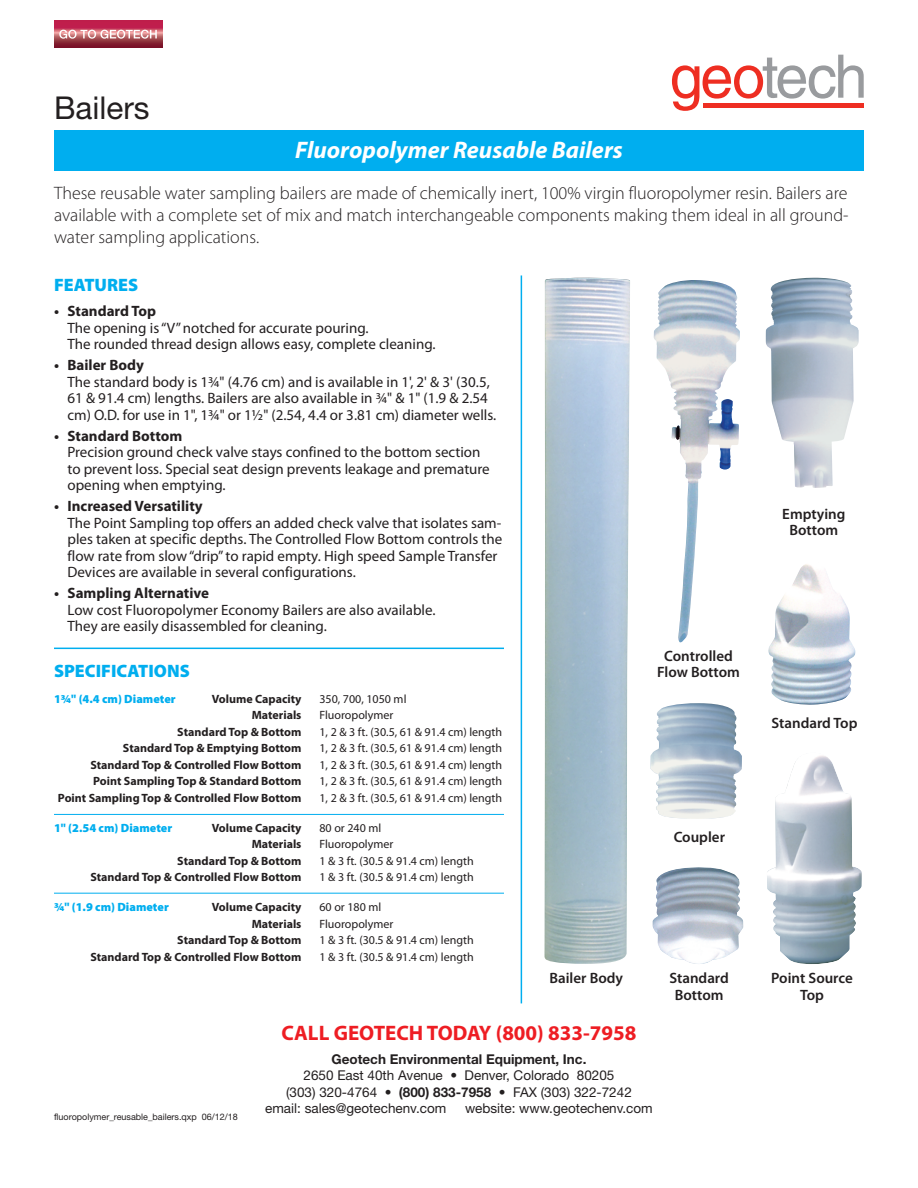
<style>
.page{position:relative;width:918px;height:1188px;background:#fff}
.page>*{position:absolute;margin:0;border:0;box-sizing:border-box;transform-origin:0 0}
.t1{font:31.5px "Helvetica Neue";color:#231f20}
.t2{font:italic 700 24px "Myriad Pro";color:#fff}
.t3{font:700 21px "Myriad Pro";color:#ee1d23}
.t4{font:300 18px/21.6px "Myriad Pro";color:#231f20;text-align:justify}
.t5{font:900 18px "Myriad Pro";color:#00aeef}
.t6{font:15px/16.5px "Myriad Pro";color:#231f20}
.t7{font:600 15px/16.5px "Myriad Pro";color:#231f20;text-align:center}
.t8{font:13.5px "Helvetica Neue";color:#231f20}
.t9{font:700 13.5px "Helvetica Neue";color:#231f20}
.t10{font:12px "Myriad Pro";color:#231f20}
.t11{font:700 12px "Myriad Pro";color:#231f20}
.t12{font:900 12px "Myriad Pro";color:#00aeef}
.t13{font:9px "Helvetica Neue";color:#231f20}
.s1{font-weight:700}
</style>
<div class="page">
<svg style="left:672px;top:55px;width:192px;height:56px"></svg>
<div style="left:703px;top:103px;width:161px;height:5px;background:#ee2e22"></div>
<div style="left:54px;top:130px;width:810px;height:41px;background:#00aeef"></div>
<svg style="left:54px;top:21px;width:108px;height:27px;background:#a52845"></svg>
<svg style="left:59px;top:30px;width:98px;height:9px"></svg>
<hr style="left:54px;top:648px;width:450px;height:1px;background:#00aeef">
<hr style="left:521px;top:275px;width:1px;height:728px;background:#00aeef">
<img style="left:544px;top:278px;width:86px;height:686px">
<img style="left:671px;top:280px;width:69px;height:362px">
<img style="left:650px;top:703px;width:92px;height:116px">
<img style="left:652px;top:867px;width:92px;height:97px">
<img style="left:766px;top:278px;width:93px;height:210px">
<img style="left:768px;top:564px;width:88px;height:141px">
<img style="left:767px;top:755px;width:95px;height:209px">
<hr style="left:54px;top:814px;width:450px;height:1px;background:#00aeef">
<hr style="left:54px;top:893px;width:450px;height:1px;background:#00aeef">
<p class="t1" style="left:54px;top:96px;width:97px">Bailers</p>
<p class="t2" style="left:295px;top:135px;width:329px">Fluoropolymer Reusable Bailers</p>
<p class="t4" style="left:54px;top:184px;width:796px">These reusable water sampling bailers are made of chemically inert, 100% virgin fluoropolymer resin. Bailers are available with a complete set of mix and match interchangeable components making them ideal in all ground&shy;water sampling applications.</p>
<p class="t5" style="left:54px;top:274px;width:86px">FEATURES</p>
<p class="t6" style="left:68px;top:304px;width:370px;text-indent:-14px"><span class="s1">• Standard Top<br></span>The opening is “V” notched for accurate pouring.<br>The rounded thread design allows easy, complete cleaning.</p>
<p class="t6" style="left:68px;top:358px;width:430px;text-indent:-14px"><span class="s1">• Bailer Body<br></span>The standard body is 1¾" (4.76 cm) and is available in 1', 2' &amp; 3' (30.5, 61 &amp; 91.4 cm) lengths. Bailers are also available in ¾" &amp; 1" (1.9 &amp; 2.54 cm) O.D. for use in 1", 1¾" or 1½" (2.54, 4.4 or 3.81 cm) diameter wells.</p>
<p class="t6" style="left:68px;top:429px;width:424px;text-indent:-14px"><span class="s1">• Standard Bottom<br></span>Precision ground check valve stays confined to the bottom section to prevent loss. Special seat design prevents leakage and premature opening when emptying.</p>
<p class="t6" style="left:68px;top:499px;width:436px;text-indent:-14px"><span class="s1">• Increased Versatility<br></span>The Point Sampling top offers an added check valve that isolates sam&shy;ples taken at specific depths. The Controlled Flow Bottom controls the flow rate from slow “drip” to rapid empty. High speed Sample Transfer Devices are available in several configurations.</p>
<p class="t6" style="left:68px;top:586px;width:370px;text-indent:-14px"><span class="s1">• Sampling Alternative<br></span>Low cost Fluoropolymer Economy Bailers are also available.<br>They are easily disassembled for cleaning.</p>
<p class="t5" style="left:54px;top:661px;width:137px">SPECIFICATIONS</p>
<p class="t12" style="left:54px;top:692px;width:123px">1¾" (4.4 cm) Diameter</p>
<p class="t11" style="left:212px;top:694px;width:91px">Volume Capacity</p>
<p class="t10" style="left:320px;top:694px;width:88px">350, 700, 1050 ml</p>
<p class="t11" style="left:252px;top:711px;width:51px">Materials</p>
<p class="t10" style="left:320px;top:711px;width:75px">Fluoropolymer</p>
<p class="t11" style="left:177px;top:727px;width:126px">Standard Top &amp; Bottom</p>
<p class="t10" style="left:320px;top:727px;width:184px">1, 2 &amp; 3 ft. (30.5, 61 &amp; 91.4 cm) length</p>
<p class="t11" style="left:123px;top:744px;width:180px">Standard Top &amp; Emptying Bottom</p>
<p class="t10" style="left:320px;top:744px;width:184px">1, 2 &amp; 3 ft. (30.5, 61 &amp; 91.4 cm) length</p>
<p class="t11" style="left:90px;top:760px;width:213px">Standard Top &amp; Controlled Flow Bottom</p>
<p class="t10" style="left:320px;top:760px;width:184px">1, 2 &amp; 3 ft. (30.5, 61 &amp; 91.4 cm) length</p>
<p class="t11" style="left:93px;top:777px;width:210px">Point Sampling Top &amp; Standard Bottom</p>
<p class="t10" style="left:320px;top:777px;width:184px">1, 2 &amp; 3 ft. (30.5, 61 &amp; 91.4 cm) length</p>
<p class="t11" style="left:58px;top:793px;width:245px">Point Sampling Top &amp; Controlled Flow Bottom</p>
<p class="t10" style="left:320px;top:793px;width:184px">1, 2 &amp; 3 ft. (30.5, 61 &amp; 91.4 cm) length</p>
<p class="t12" style="left:54px;top:821px;width:120px">1" (2.54 cm) Diameter</p>
<p class="t11" style="left:212px;top:823px;width:91px">Volume Capacity</p>
<p class="t10" style="left:320px;top:823px;width:63px">80 or 240 ml</p>
<p class="t11" style="left:252px;top:840px;width:51px">Materials</p>
<p class="t10" style="left:320px;top:840px;width:75px">Fluoropolymer</p>
<p class="t11" style="left:177px;top:856px;width:126px">Standard Top &amp; Bottom</p>
<p class="t10" style="left:320px;top:856px;width:156px">1 &amp; 3 ft. (30.5 &amp; 91.4 cm) length</p>
<p class="t11" style="left:90px;top:873px;width:213px">Standard Top &amp; Controlled Flow Bottom</p>
<p class="t10" style="left:320px;top:873px;width:156px">1 &amp; 3 ft. (30.5 &amp; 91.4 cm) length</p>
<p class="t12" style="left:54px;top:900px;width:116px">¾" (1.9 cm) Diameter</p>
<p class="t11" style="left:212px;top:903px;width:91px">Volume Capacity</p>
<p class="t10" style="left:320px;top:903px;width:63px">60 or 180 ml</p>
<p class="t11" style="left:252px;top:919px;width:51px">Materials</p>
<p class="t10" style="left:320px;top:919px;width:75px">Fluoropolymer</p>
<p class="t11" style="left:177px;top:936px;width:126px">Standard Top &amp; Bottom</p>
<p class="t10" style="left:320px;top:936px;width:156px">1 &amp; 3 ft. (30.5 &amp; 91.4 cm) length</p>
<p class="t11" style="left:90px;top:952px;width:213px">Standard Top &amp; Controlled Flow Bottom</p>
<p class="t10" style="left:320px;top:952px;width:156px">1 &amp; 3 ft. (30.5 &amp; 91.4 cm) length</p>
<p class="t7" style="left:550px;top:972px;width:75px">Bailer Body</p>
<p class="t7" style="left:669px;top:972px;width:61px">Standard<br>Bottom</p>
<p class="t7" style="left:771px;top:972px;width:83px">Point Source<br>Top</p>
<p class="t7" style="left:782px;top:507px;width:65px">Emptying<br>Bottom</p>
<p class="t7" style="left:657px;top:649px;width:84px">Controlled<br>Flow Bottom</p>
<p class="t7" style="left:772px;top:716px;width:87px">Standard Top</p>
<p class="t7" style="left:674px;top:830px;width:53px">Coupler</p>
<p class="t13" style="left:54px;top:1114px;width:185px">fluoropolymer_reusable_bailers.qxp 06/12/18</p>
<p class="t3" style="left:282px;top:1025px;width:356px">CALL GEOTECH TODAY (800) 833-7958</p>
<p class="t9" style="left:332px;top:1055px;width:256px">Geotech Environmental Equipment, Inc.</p>
<p class="t8" style="left:304px;top:1071px;width:312px">2650 East 40th Avenue • Denver, Colorado 80205</p>
<p class="t8" style="left:286px;top:1087px;width:347px">(303) 320-4764 • <span class="s1">(800) 833-7958</span> • FAX (303) 322-7242</p>
<p class="t8" style="left:265px;top:1103px;width:183px">email: sales@geotechenv.com</p>
<p class="t8" style="left:465px;top:1103px;width:189px">website: www.geotechenv.com</p>
</div>
